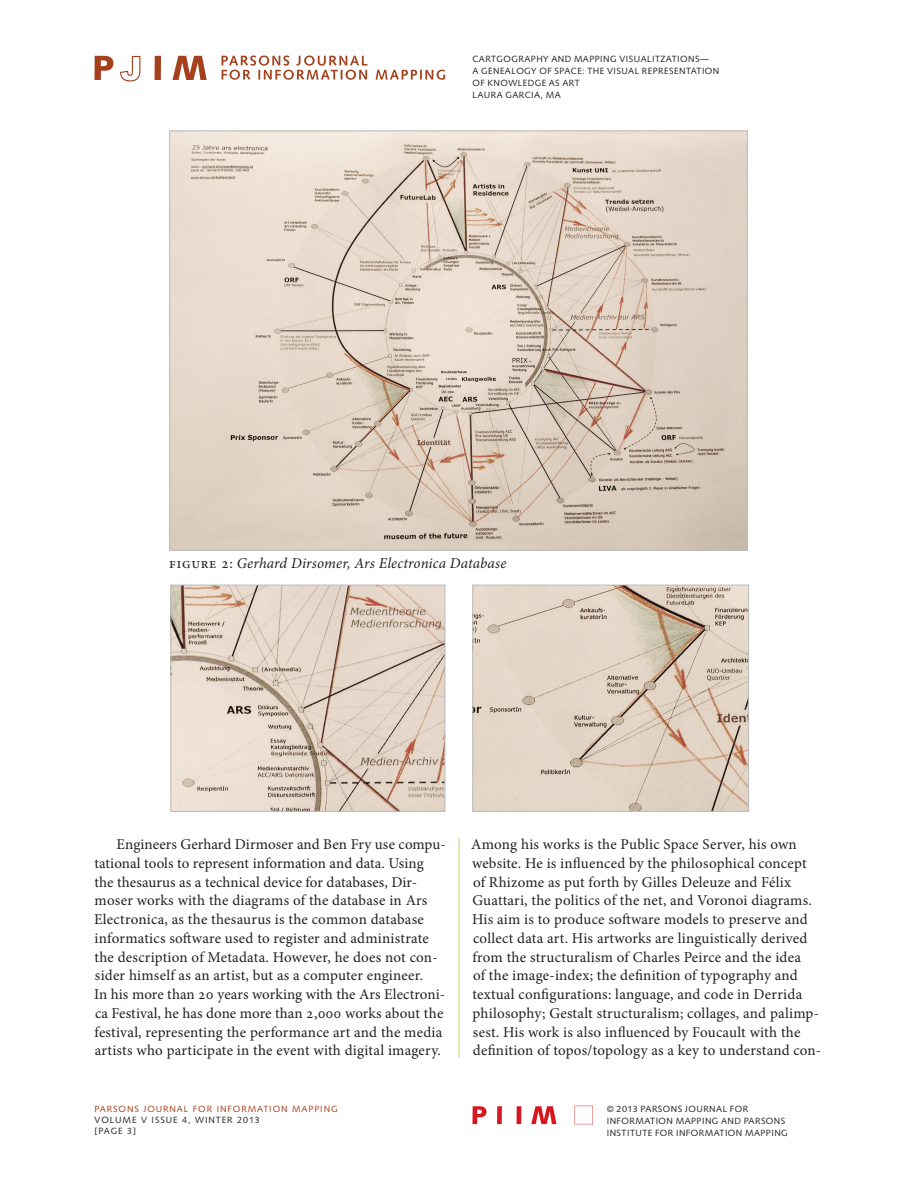
<style>
.page{position:relative;width:918px;height:1188px;background:#fff}
.page>*{position:absolute;margin:0;border:0;box-sizing:border-box;transform-origin:0 0}
.PIIM_Body_Text__No_I{font:15px/18.8px "Minion Pro";letter-spacing:.01em;color:#231f20}
.PIIM_Body_Text__No_I-2{font:italic 15px "Minion Pro";letter-spacing:.01em;color:#231f20}
.t1{font:9px/12px "Syntax LT Std";letter-spacing:.05em;color:#231f20}
.t2{font:9px "Syntax LT Std";letter-spacing:.1em;color:#a4401c}
.t3{font:9px/10.8px "Syntax LT Std";letter-spacing:.1em;color:#231f20}
.s1{font-style:normal}
</style>
<div class="page">
<svg style="left:472px;top:1106px;width:14px;height:18px"></svg>
<div style="left:497px;top:1106px;width:5px;height:18px;background:#d7171f"></div>
<hr style="left:517px;top:1106px;width:4px;height:18px;background:#d7171f">
<svg style="left:531px;top:1106px;width:25px;height:18px"></svg>
<svg style="left:574px;top:1106px;width:19px;height:18px"></svg>
<svg style="left:221px;top:55px;width:146px;height:25px"></svg>
<svg style="left:376px;top:70px;width:69px;height:10px"></svg>
<svg style="left:120px;top:56px;width:20px;height:25px"></svg>
<svg style="left:94px;top:56px;width:19px;height:24px"></svg>
<div style="left:155px;top:56px;width:6px;height:24px;background:#a4401c"></div>
<svg style="left:173px;top:56px;width:34px;height:24px"></svg>
<hr style="left:458px;top:838px;width:2px;height:220px;background:#dfd9a9">
<img style="left:171px;top:132px;width:575px;height:416px">
<img style="left:172px;top:587px;width:271px;height:223px">
<div style="left:170px;top:585px;width:275px;height:227px;border:1px solid #bcbdc0"></div>
<img style="left:474px;top:587px;width:273px;height:223px">
<div style="left:472px;top:585px;width:277px;height:227px;border:1px solid #bcbdc0"></div>
<p class="t1" style="left:472px;top:53px;width:248px">CARTGOGRAPHY AND MAPPING VISUALITZATIONS—<br>A GENEALOGY OF SPACE: THE VISUAL REPRESENTATION<br>OF KNOWLEDGE AS ART<br>LAURA GARCIA, MA</p>
<p class="PIIM_Body_Text__No_I-2" style="left:169px;top:553px;width:339px"><span class="s1">Figure 2:</span> Gerhard Dirsomer, Ars Electronica Database</p>
<p class="PIIM_Body_Text__No_I" style="left:94px;top:835px;width:353px;text-indent:23px">Engineers Gerhard Dirmoser and Ben Fry use compu&shy;tational tools to represent information and data. Using the thesaurus as a technical device for databases, Dir&shy;moser works with the diagrams of the database in Ars Electronica, as the thesaurus is the common database informatics software used to register and administrate the description of Metadata. However, he does not con&shy;sider himself as an artist, but as a computer engineer.<br>In his more than 20 years working with the Ars Electroni&shy;ca Festival, he has done more than 2,000 works about the festival, representing the performance art and the media artists who participate in the event with digital imagery.</p>
<p class="PIIM_Body_Text__No_I" style="left:471px;top:835px;width:351px">Among his works is the Public Space Server, his own website. He is influenced by the philosophical concept of Rhizome as put forth by Gilles Deleuze and Félix Guattari, the politics of the net, and Voronoi diagrams.<br>His aim is to produce software models to preserve and collect data art. His artworks are linguistically derived from the structuralism of Charles Peirce and the idea<br>of the image-index; the definition of typography and textual configurations: language, and code in Derrida philosophy; Gestalt structuralism; collages, and palimp&shy;sest. His work is also influenced by Foucault with the definition of topos/topology as a key to understand con-</p>
<p class="t2" style="left:94px;top:1104px;width:245px">PARSONS JOURNAL FOR INFORMATION MAPPING</p>
<p class="t3" style="left:94px;top:1115px;width:167px">VOLUME V ISSUE 4, WINTER 2013 [PAGE 3]</p>
<p class="t1" style="left:607px;top:1103px;width:183px">© 2013 PARSONS JOURNAL FOR<br>INFORMATION MAPPING AND PARSONS<br>INSTITUTE FOR INFORMATION MAPPING</p>
</div>
